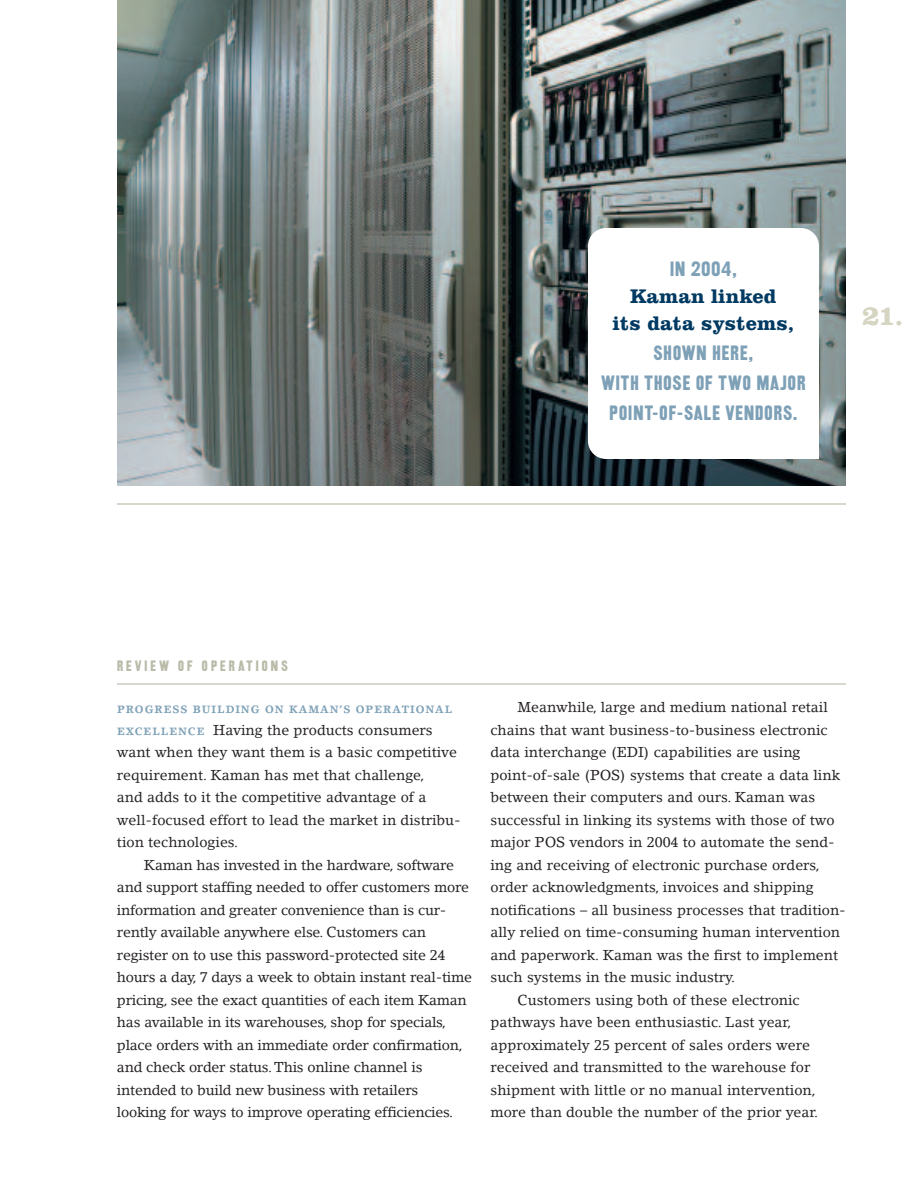
<style>
.page{position:relative;width:918px;height:1188px;background:#fff}
.page>*{position:absolute;margin:0;border:0;box-sizing:border-box;transform-origin:0 0}
.t1{font:700 28.5px "Clarendon BT";color:#d6d5c2}
.t2{font:21.75px/30px "Railroad Gothic";letter-spacing:.055em;color:#7ea1b7;text-align:center}
.t3{font:700 20.25px/27px "Clarendon BT";letter-spacing:.005em;color:#003a62;text-align:center}
.t4{font:15.75px "Railroad Gothic";letter-spacing:.205em;color:#b9baa8}
.t5{font:14.25px/22.5px "Lino Letter";color:#231f20}
.t6{font:700 10.5px "Lino Letter";letter-spacing:.09em;color:#7ea1b7}
.s1{font-weight:700;font-size:10.5px;color:#7ea1b7}
</style>
<div class="page">
<hr style="left:117px;top:683px;width:729px;height:2px;background:#b9baa8">
<hr style="left:117px;top:503px;width:729px;height:2px;background:#b9baa8">
<img style="left:117px;top:0;width:729px;height:486px">
<div style="left:588px;top:228px;width:231px;height:231px;background:#fff;border-radius:18px"></div>
<div style="left:703px;top:343px;width:116px;height:116px;background:#fff"></div>
<h2 class="t2" style="left:670px;top:254px;width:68px">IN 2004,</h2>
<h3 class="t3" style="left:613px;top:285px;width:183px">Kaman linked<br>its data systems,</h3>
<h2 class="t2" style="left:602px;top:338px;width:205px">SHOWN HERE,<br>WITH THOSE OF TWO MAJOR<br>POINT-OF-SALE VENDORS.</h2>
<h1 class="t1" style="left:862px;top:306px;width:43px">21.</h1>
<p class="t4" style="left:117px;top:657px;width:172px">REVIEW OF OPERATIONS</p>
<p class="t6" style="left:117px;top:705px;width:337px">PROGRESS BUILDING ON KAMAN’S OPERATIONAL</p>
<p class="t5" style="left:117px;top:720px;width:345px"><span class="s1">EXCELLENCE</span> Having the products consumers want when they want them is a basic competitive requirement. Kaman has met that challenge,<br>and adds to it the competitive advantage of a well-focused effort to lead the market in distribu&shy;tion technologies.</p>
<p class="t5" style="left:117px;top:855px;width:357px;text-indent:27px">Kaman has invested in the hardware, software and support staffing needed to offer customers more information and greater convenience than is cur&shy;rently available anywhere else. Customers can register on to use this password-protected site 24 hours a day, 7 days a week to obtain instant real-time pricing, see the exact quantities of each item Kaman has available in its warehouses, shop for specials, place orders with an immediate order confirmation, and check order status. This online channel is intended to build new business with retailers<br>looking for ways to improve operating efficiencies.</p>
<p class="t5" style="left:517px;top:697px;width:312px">Meanwhile, large and medium national retail</p>
<p class="t5" style="left:490px;top:720px;width:339px">chains that want business-to-business electronic</p>
<p class="t5" style="left:490px;top:742px;width:312px">data interchange (EDI) capabilities are using</p>
<p class="t5" style="left:490px;top:765px;width:351px">point-of-sale (POS) systems that create a data link</p>
<p class="t5" style="left:490px;top:787px;width:326px">between their computers and ours. Kaman was</p>
<p class="t5" style="left:490px;top:810px;width:346px">successful in linking its systems with those of two</p>
<p class="t5" style="left:490px;top:832px;width:346px">major POS vendors in 2004 to automate the send-</p>
<p class="t5" style="left:490px;top:855px;width:331px">ing and receiving of electronic purchase orders,</p>
<p class="t5" style="left:490px;top:877px;width:325px">order acknowledgments, invoices and shipping</p>
<p class="t5" style="left:490px;top:900px;width:357px">notifications – all business processes that tradition-</p>
<p class="t5" style="left:490px;top:922px;width:351px">ally relied on time-consuming human intervention</p>
<p class="t5" style="left:490px;top:945px;width:349px">and paperwork. Kaman was the first to implement</p>
<p class="t5" style="left:490px;top:967px;width:246px">such systems in the music industry.</p>
<p class="t5" style="left:517px;top:990px;width:284px">Customers using both of these electronic</p>
<p class="t5" style="left:490px;top:1012px;width:302px">pathways have been enthusiastic. Last year,</p>
<p class="t5" style="left:490px;top:1035px;width:321px">approximately 25 percent of sales orders were</p>
<p class="t5" style="left:490px;top:1057px;width:321px">received and transmitted to the warehouse for</p>
<p class="t5" style="left:490px;top:1080px;width:327px">shipment with little or no manual intervention,</p>
<p class="t5" style="left:490px;top:1102px;width:329px">more than double the number of the prior year.</p>
</div>
